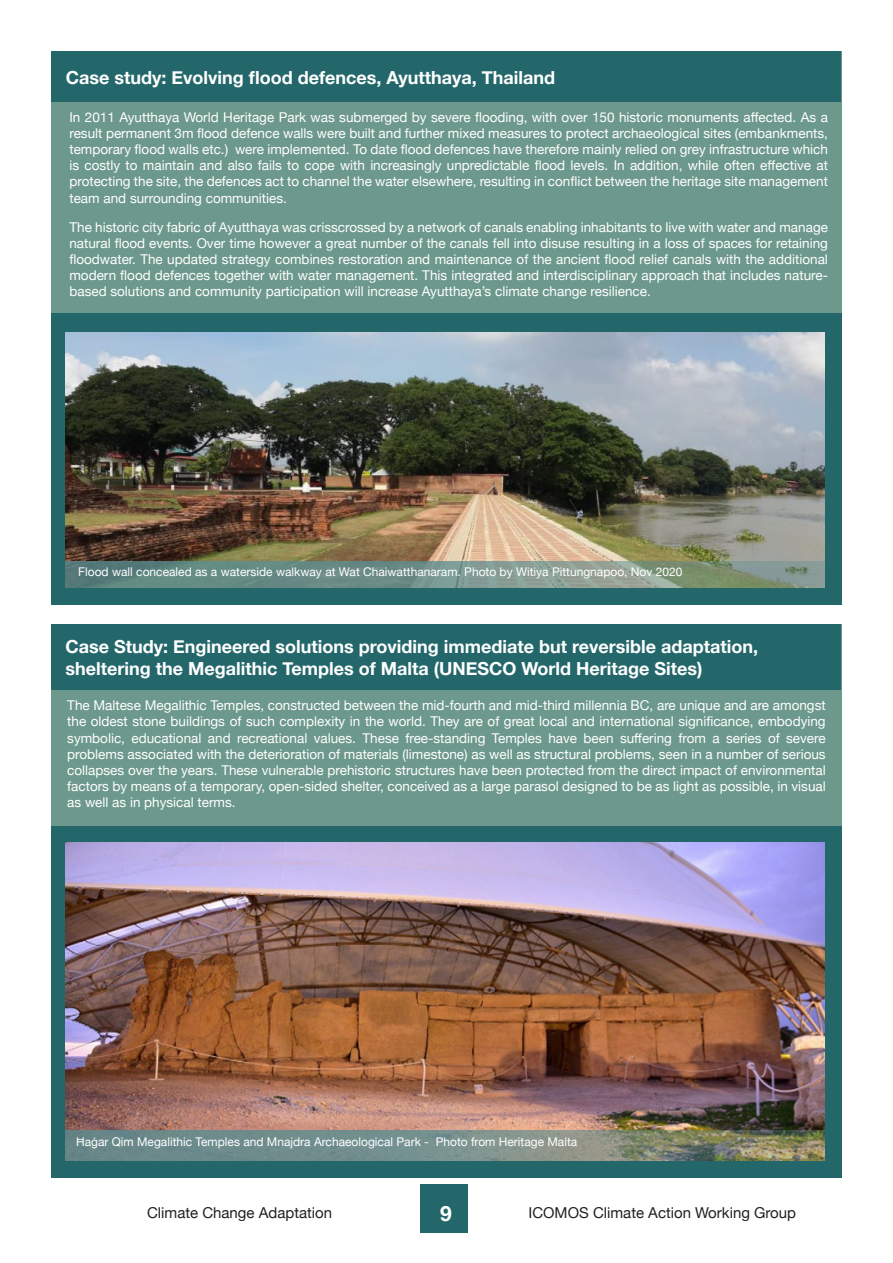
<style>
.page{position:relative;width:893px;height:1263px;background:#fff}
.page>*{position:absolute;margin:0;border:0;box-sizing:border-box;transform-origin:0 0}
.t1{font:700 21px "Helvetica Neue";color:#fff}
.t2{font:700 18px/21.6px "Helvetica Neue";color:#fff}
.t3{font:15px "Helvetica Neue";color:#231f20}
.t4{font:13.5px/16.2px "Helvetica Neue";color:#fff;text-align:justify}
.t5{font:12px "Helvetica Neue";color:#fff}
</style>
<div class="page">
<div style="left:420px;top:1185px;width:48px;height:48px;background:#24676b"></div>
<div style="left:51px;top:51px;width:791px;height:536px;background:#6d988c"></div>
<div style="left:51px;top:313px;width:791px;height:292px;background:#24676b"></div>
<div style="left:51px;top:51px;width:790px;height:50px;background:#24676b"></div>
<img style="left:66px;top:332px;width:759px;height:229px">
<div style="left:51px;top:624px;width:790px;height:537px;background:#6d988c"></div>
<div style="left:51px;top:826px;width:791px;height:352px;background:#24676b"></div>
<div style="left:51px;top:624px;width:789px;height:66px;background:#24676b"></div>
<img style="left:66px;top:842px;width:759px;height:288px">
<svg style="left:66px;top:1130px;width:759px;height:31px;background:#788a81"></svg>
<svg style="left:66px;top:561px;width:759px;height:26px;background:#759186"></svg>
<h2 class="t2" style="left:66px;top:67px;width:491px">Case study: Evolving flood defences, Ayutthaya, Thailand</h2>
<p class="t4" style="left:69px;top:110px;width:760px">In 2011 Ayutthaya World Heritage Park was submerged by severe flooding, with over 150 historic monuments affected. As a result permanent 3m flood defence walls were built and further mixed measures to protect archaeological sites (embankments, temporary flood walls etc.) were implemented. To date flood defences have therefore mainly relied on grey infrastructure which is costly to maintain and also fails to cope with increasingly unpredictable flood levels. In addition, while often effective at protecting the site, the defences act to channel the water elsewhere, resulting in conflict between the heritage site management team and surrounding communities.</p>
<p class="t4" style="left:69px;top:219px;width:760px">The historic city fabric of Ayutthaya was crisscrossed by a network of canals enabling inhabitants to live with water and manage natural flood events. Over time however a great number of the canals fell into disuse resulting in a loss of spaces for retaining floodwater. The updated strategy combines restoration and maintenance of the ancient flood relief canals with the additional modern flood defences together with water management. This integrated and interdisciplinary approach that includes nature&shy;based solutions and community participation will increase Ayutthaya’s climate change resilience.</p>
<p class="t5" style="left:78px;top:563px;width:606px">Flood wall concealed as a waterside walkway at Wat Chaiwatthanaram. Photo by Witiya Pittungnapoo, Nov 2020</p>
<h2 class="t2" style="left:66px;top:636px;width:694px">Case Study: Engineered solutions providing immediate but reversible adaptation, sheltering the Megalithic Temples of Malta (UNESCO World Heritage Sites)</h2>
<p class="t4" style="left:67px;top:698px;width:760px">The Maltese Megalithic Temples, constructed between the mid-fourth and mid-third millennia BC, are unique and are amongst the oldest stone buildings of such complexity in the world. They are of great local and international significance, embodying symbolic, educational and recreational values. These free-standing Temples have been suffering from a series of severe problems associated with the deterioration of materials (limestone) as well as structural problems, seen in a number of serious collapses over the years. These vulnerable prehistoric structures have been protected from the direct impact of environmental factors by means of a temporary, open-sided shelter, conceived as a large parasol designed to be as light as possible, in visual as well as in physical terms.</p>
<p class="t5" style="left:76px;top:1133px;width:503px">Ħaġar Qim Megalithic Temples and Mnajdra Archaeological Park - Photo from Heritage Malta</p>
<p class="t3" style="left:147px;top:1202px;width:187px">Climate Change Adaptation</p>
<h1 class="t1" style="left:440px;top:1196px;width:13px">9</h1>
<p class="t3" style="left:528px;top:1202px;width:269px">ICOMOS Climate Action Working Group</p>
</div>
